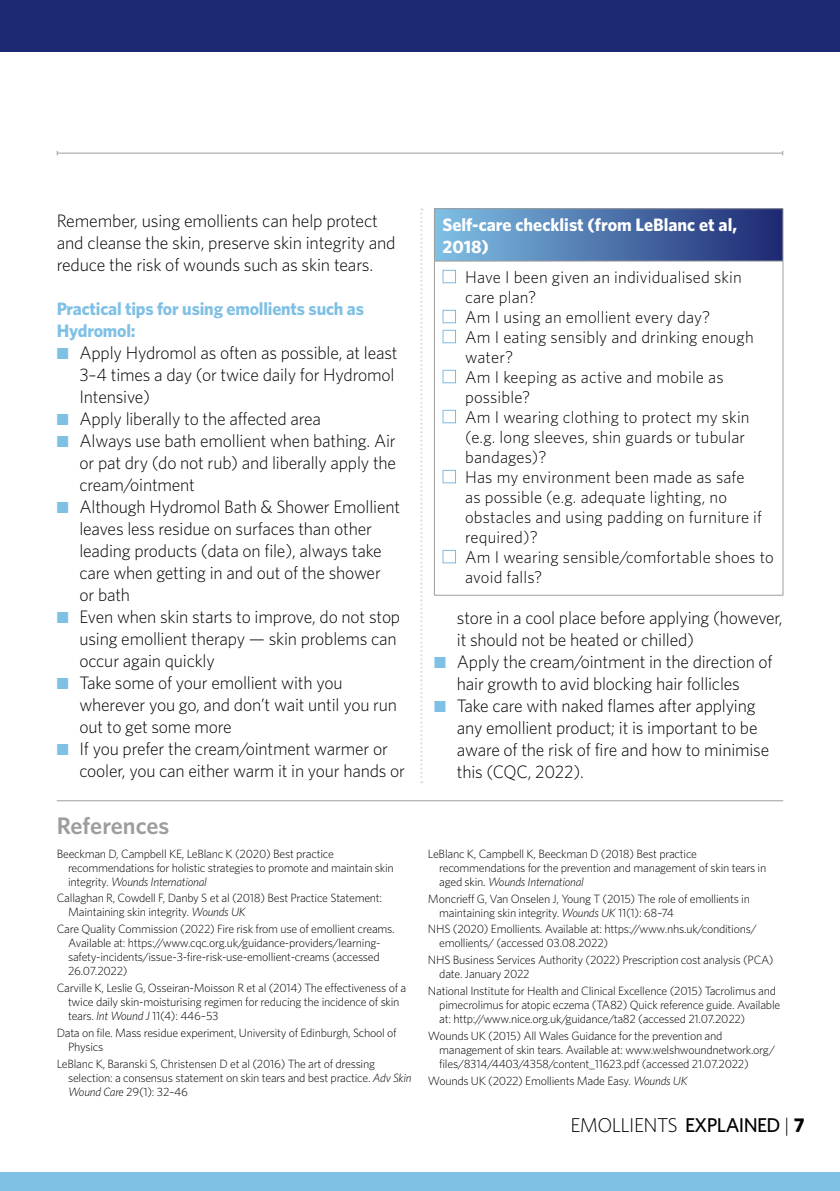
<style>
.page{position:relative;width:840px;height:1191px;background:#fff}
.page>*{position:absolute;margin:0;border:0;box-sizing:border-box;transform-origin:0 0}
.t1{font:600 24px "Whitney";color:#9d9d9c}
.t2{font:300 20px "Whitney";letter-spacing:-.03em;color:#000}
.t3{font:300 18px/22px "Whitney";letter-spacing:-.01em;color:#000}
.t4{font:700 18px/22px "Whitney";letter-spacing:-.01em;color:#7fc0e5}
.t5{font:700 18px/22px "Whitney";color:#fff}
.t6{font:300 17px/20px "Whitney";letter-spacing:.01em;color:#000}
.t7{font:300 12px/14px "Whitney";letter-spacing:-.02em;color:#000}
.s1{color:#7fc0e5}
.s2{font-style:italic}
.s3{color:#fff}
.s4{font-weight:500}
.s5{font-weight:700}
</style>
<div class="page">
<hr style="left:57px;top:153px;width:725px;height:1px;background:#9d9d9c">
<div style="left:0;top:0;width:839px;height:51px;background:#1d2872"></div>
<div style="left:0;top:1172px;width:839px;height:19px;background:#7fc0e5"></div>
<hr style="left:57px;top:800px;width:725px;height:1px;background:#9d9d9c">
<svg style="left:420px;top:208px;width:2px;height:575px"></svg>
<div style="left:434px;top:209px;width:348px;height:52px;background:linear-gradient(to right,#7fc0e5,#1d2872)"></div>
<hr style="left:434px;top:208px;width:348px;height:1px;background:#9d9d9c">
<hr style="left:434px;top:209px;width:1px;height:52px;background:#9d9d9c">
<hr style="left:782px;top:209px;width:1px;height:52px;background:#9d9d9c">
<hr style="left:434px;top:261px;width:348px;height:1px;background:#9d9d9c">
<hr style="left:434px;top:261px;width:1px;height:334px;background:#9d9d9c">
<hr style="left:782px;top:261px;width:1px;height:334px;background:#9d9d9c">
<hr style="left:434px;top:595px;width:348px;height:1px;background:#9d9d9c">
<h3 class="t3" style="left:57px;top:209px;width:340px">Remember, using emollients can help protect and cleanse the skin, preserve skin integrity and reduce the risk of wounds such as skin tears.</h3>
<h3 class="t4" style="left:57px;top:297px;width:308px">Practical tips for using emollients such as<br>Hydromol:</h3>
<h3 class="t3" style="left:79px;top:341px;width:319px;text-indent:-23px"><span class="s1">■</span> Apply Hydromol as often as possible, at least<br>3–4 times a day (or twice daily for Hydromol<br>Intensive)</h3>
<h3 class="t3" style="left:57px;top:407px;width:266px"><span class="s1">■</span> Apply liberally to the affected area</h3>
<h3 class="t3" style="left:79px;top:429px;width:318px;text-align:justify;text-indent:-23px"><span class="s1">■</span> Always use bath emollient when bathing. Air or pat dry (do not rub) and liberally apply the cream/ointment</h3>
<h3 class="t3" style="left:79px;top:495px;width:322px;text-indent:-23px"><span class="s1">■</span> Although Hydromol Bath &amp; Shower Emollient leaves less residue on surfaces than other leading products (data on file), always take care when getting in and out of the shower or bath</h3>
<h3 class="t3" style="left:79px;top:605px;width:322px;text-indent:-23px"><span class="s1">■</span> Even when skin starts to improve, do not stop using emollient therapy — skin problems can occur again quickly</h3>
<h3 class="t3" style="left:79px;top:671px;width:319px;text-indent:-23px"><span class="s1">■</span> Take some of your emollient with you wherever you go, and don’t wait until you run out to get some more</h3>
<h3 class="t3" style="left:79px;top:737px;width:327px;text-indent:-23px"><span class="s1">■</span> If you prefer the cream/ointment warmer or cooler, you can either warm it in your hands or</h3>
<h1 class="t1" style="left:57px;top:811px;width:114px">References</h1>
<p class="t7" style="left:68px;top:846px;width:327px;text-indent:-11px">Beeckman D, Campbell KE, LeBlanc K (2020) Best practice recommendations for holistic strategies to promote and maintain skin integrity. <span class="s2">Wounds International</span></p>
<p class="t7" style="left:68px;top:891px;width:315px;text-indent:-11px">Callaghan R, Cowdell F, Danby S et al (2018) Best Practice Statement:<br>Maintaining skin integrity. <span class="s2">Wounds UK</span></p>
<p class="t7" style="left:68px;top:922px;width:328px;text-indent:-11px">Care Quality Commission (2022) Fire risk from use of emollient creams.<br>Available at: https://www.cqc.org.uk/guidance-providers/learning&shy;safety-incidents/issue-3-fire-risk-use-emollient-creams (accessed 26.07.2022)</p>
<p class="t7" style="left:68px;top:980px;width:339px;text-indent:-11px">Carville K, Leslie G, Osseiran-Moisson R et al (2014) The effectiveness of a twice daily skin-moisturising regimen for reducing the incidence of skin tears. <span class="s2">Int Wound J</span> 11(4): 446–53</p>
<p class="t7" style="left:68px;top:1025px;width:330px;text-indent:-11px">Data on file. Mass residue experiment, University of Edinburgh, School of<br>Physics</p>
<p class="t7" style="left:68px;top:1056px;width:345px;text-indent:-11px">LeBlanc K, Baranski S, Christensen D et al (2016) The art of dressing selection: a consensus statement on skin tears and best practice. <span class="s2">Adv Skin<br>Wound Care</span> 29(1): 32–46</p>
<h3 class="t5" style="left:442px;top:213px;width:296px">Self-care checklist (from LeBlanc et al,<br>2018)</h3>
<h3 class="t6" style="left:465px;top:266px;width:278px;text-indent:-23px"><span class="s3">■</span> Have I been given an individualised skin care plan?</h3>
<h3 class="t6" style="left:442px;top:306px;width:269px"><span class="s3">■</span> Am I using an emollient every day?</h3>
<h3 class="t6" style="left:465px;top:326px;width:290px;text-indent:-23px"><span class="s3">■</span> Am I eating sensibly and drinking enough water?</h3>
<h3 class="t6" style="left:465px;top:366px;width:260px;text-indent:-23px"><span class="s3">■</span> Am I keeping as active and mobile as possible?</h3>
<h3 class="t6" style="left:465px;top:406px;width:286px;text-indent:-23px"><span class="s3">■</span> Am I wearing clothing to protect my skin (e.g. long sleeves, shin guards or tubular bandages)?</h3>
<h3 class="t6" style="left:465px;top:466px;width:298px;text-indent:-23px"><span class="s3">■</span> Has my environment been made as safe as possible (e.g. adequate lighting, no obstacles and using padding on furniture if required)?</h3>
<h3 class="t6" style="left:465px;top:546px;width:310px;text-indent:-23px"><span class="s3">■</span> Am I wearing sensible/comfortable shoes to avoid falls?</h3>
<h3 class="t3" style="left:456px;top:606px;width:327px">store in a cool place before applying (however, it should not be heated or chilled)</h3>
<h3 class="t3" style="left:434px;top:650px;width:340px;text-align:center"><span class="s1">■</span> Apply the cream/ointment in the direction of hair growth to avid blocking hair follicles</h3>
<h3 class="t3" style="left:456px;top:694px;width:314px;text-indent:-23px"><span class="s1">■</span> Take care with naked flames after applying any emollient product; it is important to be aware of the risk of fire and how to minimise this (CQC, 2022).</h3>
<p class="t7" style="left:439px;top:846px;width:328px;text-indent:-11px">LeBlanc K, Campbell K, Beeckman D (2018) Best practice recommendations for the prevention and management of skin tears in aged skin. <span class="s2">Wounds International</span></p>
<p class="t7" style="left:439px;top:891px;width:312px;text-indent:-11px">Moncrieff G, Van Onselen J, Young T (2015) The role of emollients in maintaining skin integrity. <span class="s2">Wounds UK</span> 11(1): 68–74</p>
<p class="t7" style="left:439px;top:922px;width:319px;text-indent:-11px">NHS (2020) Emollients. Available at: https://www.nhs.uk/conditions/ emollients/ (accessed 03.08.2022)</p>
<p class="t7" style="left:439px;top:952px;width:335px;text-indent:-11px">NHS Business Services Authority (2022) Prescription cost analysis (PCA) date. January 2022</p>
<p class="t7" style="left:439px;top:983px;width:342px;text-indent:-11px">National Institute for Health and Clinical Excellence (2015) Tacrolimus and pimecrolimus for atopic eczema (TA82) Quick reference guide. Available at: http://www.nice.org.uk/guidance/ta82 (accessed 21.07.2022)</p>
<p class="t7" style="left:439px;top:1028px;width:337px;text-indent:-11px">Wounds UK (2015) All Wales Guidance for the prevention and management of skin tears. Available at: www.welshwoundnetwork.org/ files/8314/4403/4358/content_11623.pdf (accessed 21.07.2022)</p>
<p class="t7" style="left:427px;top:1073px;width:261px">Wounds UK (2022) Emollients Made Easy. <span class="s2">Wounds UK</span></p>
<h2 class="t2" style="left:570px;top:1113px;width:235px">EMOLLIENTS <span class="s4">EXPLAINED</span> | <span class="s5">7</span></h2>
</div>
